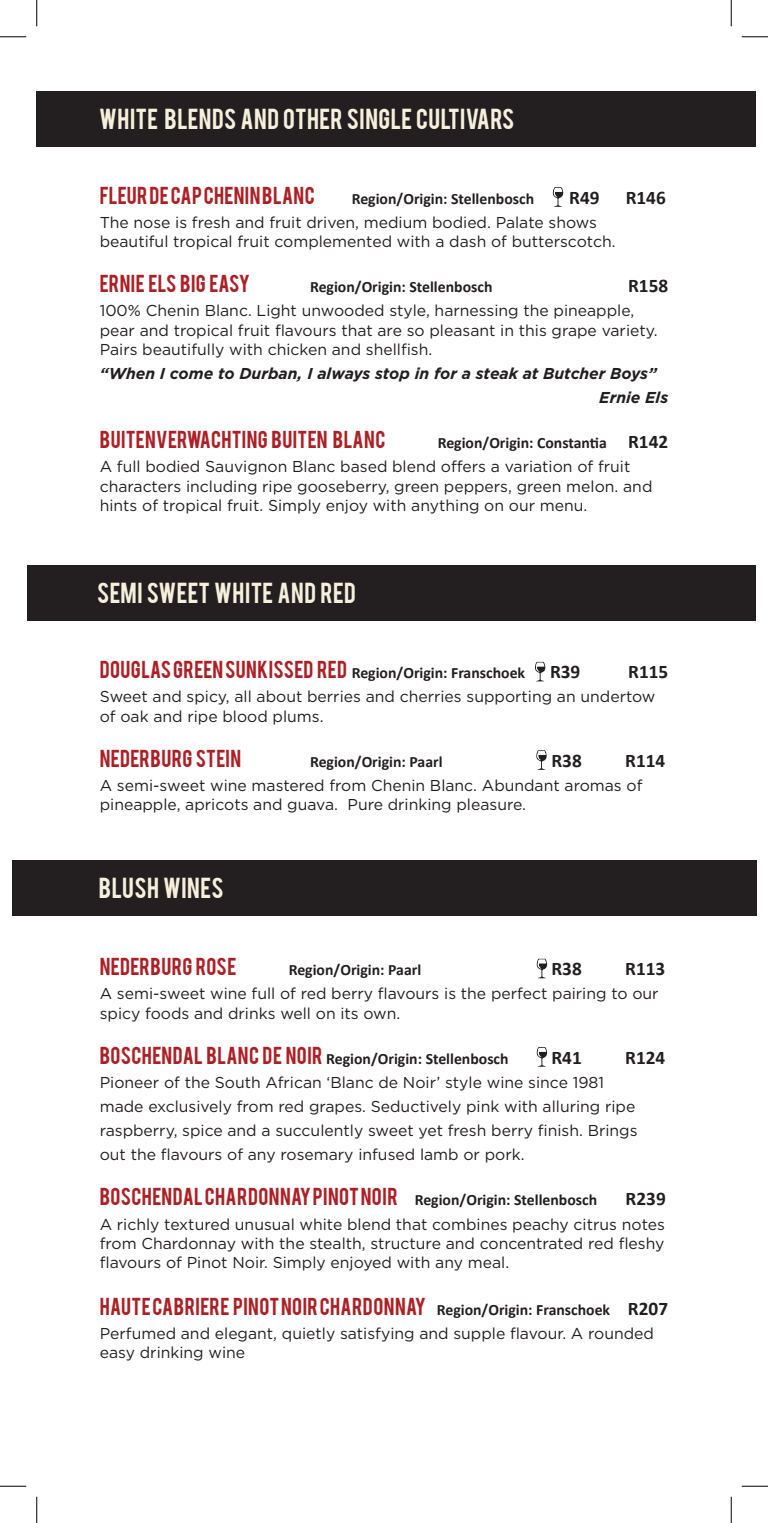
<style>
.page{position:relative;width:768px;height:1523px;background:#fff}
.page>*{position:absolute;margin:0;border:0;box-sizing:border-box;transform-origin:0 0}
.t1{font:22.75px "Bebas";letter-spacing:.02em;color:#f5f0db}
.t2{font:19.25px "Bebas";letter-spacing:.02em;color:#ad1f24}
.t3{font:700 19.25px "Calibri";color:#231f20}
.t4{font:19.25px "Bebas";color:#ad1f24}
.t5{font:15.75px/19.2px "Gotham";color:#231f20}
.t6{font:700 15.75px "Calibri";color:#231f20}
.t7{font:italic 700 15.75px "Gotham";color:#231f20}
.s1{font-size:19.25px}
.s2{font-family:"Calibri";font-weight:700;font-size:15.75px;color:#231f20}
.s3{font-family:"Bebas";font-weight:400;font-size:19.25px;color:#ad1f24}
.s4{font-family:"Calibri";font-weight:700;color:#231f20}
</style>
<div class="page">
<div style="left:37px;top:91px;width:719px;height:56px;background:#231f20"></div>
<svg style="left:552px;top:187px;width:12px;height:20px"></svg>
<svg style="left:536px;top:750px;width:11px;height:20px"></svg>
<svg style="left:535px;top:661px;width:11px;height:21px"></svg>
<svg style="left:536px;top:958px;width:12px;height:20px"></svg>
<svg style="left:536px;top:1047px;width:12px;height:20px"></svg>
<div style="left:28px;top:565px;width:728px;height:55px;background:#231f20"></div>
<div style="left:12px;top:860px;width:744px;height:55px;background:#231f20"></div>
<svg style="left:0;top:36px;width:26px;height:1px"></svg>
<svg style="left:742px;top:36px;width:26px;height:1px"></svg>
<svg style="left:0;top:1485px;width:26px;height:1px"></svg>
<svg style="left:742px;top:1485px;width:26px;height:1px"></svg>
<svg style="left:36px;top:0;width:1px;height:26px"></svg>
<svg style="left:36px;top:1496px;width:1px;height:26px"></svg>
<svg style="left:731px;top:0;width:1px;height:26px"></svg>
<svg style="left:731px;top:1496px;width:1px;height:26px"></svg>
<p class="t1" style="left:99px;top:102px;width:417px">WHITE BLENDS AND OTHER SINGLE CULTIVARS</p>
<p class="t2" style="left:100px;top:181px;width:217px">FLEUR DE CAP CHENIN BLANC</p>
<p class="t6" style="left:352px;top:188px;width:184px">Region/Origin: Stellenbosch</p>
<p class="t3" style="left:569px;top:185px;width:32px">R49</p>
<p class="t3" style="left:626px;top:185px;width:42px">R146</p>
<p class="t5" style="left:100px;top:212px;width:517px">The nose is fresh and fruit driven, medium bodied. Palate shows beautiful tropical fruit complemented with a dash of butterscotch.</p>
<p class="t4" style="left:100px;top:269px;width:152px">ERNIE ELS BIG EASY</p>
<p class="t6" style="left:310px;top:277px;width:184px">Region/Origin: Stellenbosch</p>
<p class="t3" style="left:628px;top:273px;width:42px">R158</p>
<p class="t5" style="left:100px;top:301px;width:559px">100% Chenin Blanc. Light unwooded style, harnessing the pineapple, pear and tropical fruit flavours that are so pleasant in this grape variety.<br>Pairs beautifully with chicken and shellfish.</p>
<p class="t7" style="left:100px;top:363px;width:559px">“When I come to Durban, I always stop in for a steak at Butcher Boys”</p>
<p class="t7" style="left:599px;top:387px;width:70px">Ernie Els</p>
<p class="t2" style="left:100px;top:425px;width:287px">BUITENVERWACHTING BUITEN BLANC</p>
<p class="t6" style="left:438px;top:433px;width:232px">Region/Origin: Constantia <span class="s1">R142</span></p>
<p class="t5" style="left:100px;top:457px;width:554px">A full bodied Sauvignon Blanc based blend offers a variation of fruit characters including ripe gooseberry, green peppers, green melon. and hints of tropical fruit. Simply enjoy with anything on our menu.</p>
<p class="t1" style="left:97px;top:576px;width:260px">SEMI SWEET WHITE AND RED</p>
<p class="t2" style="left:100px;top:655px;width:427px">DOUGLAS GREEN SUNKISSED RED <span class="s2">Region/Origin: Franschoek</span></p>
<p class="t3" style="left:550px;top:659px;width:32px">R39</p>
<p class="t3" style="left:628px;top:659px;width:42px">R115</p>
<p class="t5" style="left:100px;top:686px;width:557px">Sweet and spicy, all about berries and cherries supporting an undertow of oak and ripe blood plums.</p>
<p class="t2" style="left:100px;top:744px;width:143px">NEDERBURG STEIN</p>
<p class="t6" style="left:310px;top:751px;width:134px">Region/Origin: Paarl</p>
<p class="t3" style="left:551px;top:747px;width:32px">R38</p>
<p class="t3" style="left:625px;top:747px;width:42px">R114</p>
<p class="t5" style="left:100px;top:775px;width:544px">A semi-sweet wine mastered from Chenin Blanc. Abundant aromas of pineapple, apricots and guava. Pure drinking pleasure.</p>
<p class="t1" style="left:99px;top:871px;width:126px">BLUSH WINES</p>
<p class="t2" style="left:100px;top:952px;width:138px">NEDERBURG ROSE</p>
<p class="t6" style="left:289px;top:959px;width:134px">Region/Origin: Paarl</p>
<p class="t3" style="left:551px;top:956px;width:32px">R38</p>
<p class="t3" style="left:625px;top:956px;width:42px">R113</p>
<p class="t5" style="left:100px;top:983px;width:560px">A semi-sweet wine full of red berry flavours is the perfect pairing to our spicy foods and drinks well on its own.</p>
<p class="t6" style="left:100px;top:1048px;width:410px"><span class="s3">BOSCHENDAL BLANC DE NOIR</span> Region/Origin: Stellenbosch</p>
<p class="t3" style="left:551px;top:1044px;width:32px">R41</p>
<p class="t3" style="left:625px;top:1044px;width:42px">R124</p>
<p class="t5" style="left:100px;top:1072px;width:506px">Pioneer of the South African ‘Blanc de Noir’ style wine since 1981</p>
<p class="t5" style="left:100px;top:1096px;width:537px">made exclusively from red grapes. Seductively pink with alluring ripe</p>
<p class="t5" style="left:100px;top:1120px;width:539px">raspberry, spice and a succulently sweet yet fresh berry finish. Brings</p>
<p class="t5" style="left:100px;top:1144px;width:426px">out the flavours of any rosemary infused lamb or pork.</p>
<p class="t2" style="left:100px;top:1182px;width:499px">BOSCHENDAL CHARDONNAY PINOT NOIR <span class="s2">Region/Origin: Stellenbosch</span></p>
<p class="t3" style="left:626px;top:1186px;width:42px">R239</p>
<p class="t5" style="left:100px;top:1213px;width:567px;text-align:justify">A richly textured unusual white blend that combines peachy citrus notes from Chardonnay with the stealth, structure and concentrated red fleshy flavours of Pinot Noir. Simply enjoyed with any meal.</p>
<p class="t2" style="left:100px;top:1291px;width:570px">HAUTE CABRIERE PINOT NOIR CHARDONNAY <span class="s2">Region/Origin: Franschoek</span> <span class="s4">R207</span></p>
<p class="t5" style="left:100px;top:1323px;width:556px">Perfumed and elegant, quietly satisfying and supple flavour. A rounded easy drinking wine</p>
</div>
